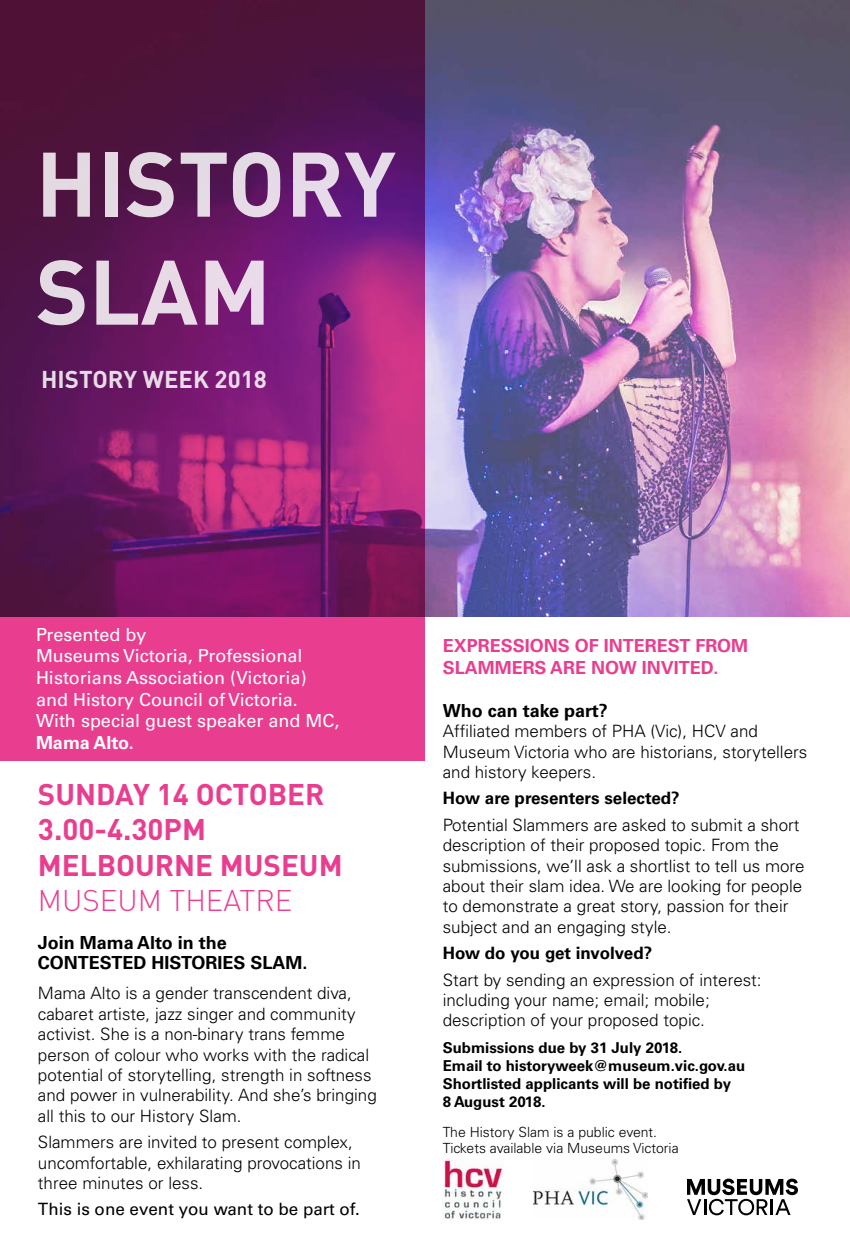
<style>
.page{position:relative;width:850px;height:1250px;background:#fff}
.page>*{position:absolute;margin:0;border:0;box-sizing:border-box;transform-origin:0 0}
.t1{font:700 90px/108px "DIN";color:#fff}
.t2{font:700 29.5px/35.4px "DIN";color:#e93e8f}
.t3{font:300 29.5px "DIN Pro";color:#e93e8f}
.t4{font:700 24px "DIN";color:#fff}
.t5{font:18px/21.6px "Univers";color:#fff}
.t6{font:700 18px/20px "Univers";color:#000}
.t7{font:700 18px/21.6px "Univers";color:#e93e8f}
.t8{font:700 18px "Univers";color:#fff}
.t9{font:300 17px/20.4px "Univers";color:#000}
.t10{font:700 17px "Univers";color:#000}
.t11{font:17px "Univers";color:#000}
.t12{font:700 15px/18px "Univers";color:#000}
.t13{font:300 14px/16px "Univers";color:#000}
</style>
<div class="page">
<img style="left:425px;top:0;width:425px;height:617px">
<svg style="left:0;top:0;width:425px;height:761px;background:#821f65"></svg>
<img style="left:443px;top:1159px;width:61px;height:60px">
<img style="left:534px;top:1159px;width:114px;height:61px">
<svg style="left:687px;top:1179px;width:111px;height:36px"></svg>
<h1 class="t1" style="left:36px;top:127px;width:362px">HISTORY<br>SLAM</h1>
<h3 class="t4" style="left:41px;top:363px;width:227px">HISTORY WEEK 2018</h3>
<p class="t5" style="left:36px;top:624px;width:305px">Presented by<br>Museums Victoria, Professional<br>Historians Association (Victoria) and History Council of Victoria.<br>With special guest speaker and MC,</p>
<p class="t8" style="left:36px;top:732px;width:99px">Mama Alto.</p>
<h2 class="t2" style="left:38px;top:775px;width:306px">SUNDAY 14 OCTOBER<br>3.00-4.30PM<br>MELBOURNE MUSEUM</h2>
<h2 class="t3" style="left:38px;top:878px;width:256px">MUSEUM THEATRE</h2>
<p class="t6" style="left:38px;top:933px;width:271px">Join Mama Alto in the<br>CONTESTED HISTORIES SLAM.</p>
<p class="t9" style="left:38px;top:983px;width:340px">Mama Alto is a gender transcendent diva, cabaret artiste, jazz singer and community activist. She is a non-binary trans femme person of colour who works with the radical potential of storytelling, strength in softness and power in vulnerability. And she’s bringing all this to our History Slam.</p>
<p class="t9" style="left:38px;top:1132px;width:325px">Slammers are invited to present complex, uncomfortable, exhilarating provocations in three minutes or less.</p>
<p class="t11" style="left:38px;top:1199px;width:323px">This is one event you want to be part of.</p>
<p class="t7" style="left:443px;top:635px;width:307px">EXPRESSIONS OF INTEREST FROM<br>SLAMMERS ARE NOW INVITED.</p>
<p class="t6" style="left:443px;top:701px;width:167px">Who can take part?</p>
<p class="t9" style="left:443px;top:721px;width:366px">Affiliated members of PHA (Vic), HCV and<br>Museum Victoria who are historians, storytellers and history keepers.</p>
<p class="t10" style="left:443px;top:788px;width:238px">How are presenters selected?</p>
<p class="t9" style="left:443px;top:815px;width:363px">Potential Slammers are asked to submit a short description of their proposed topic. From the submissions, we’ll ask a shortlist to tell us more about their slam idea. We are looking for people to demonstrate a great story, passion for their subject and an engaging style.</p>
<p class="t10" style="left:443px;top:943px;width:211px">How do you get involved?</p>
<p class="t9" style="left:443px;top:969px;width:320px">Start by sending an expression of interest: including your name; email; mobile; description of your proposed topic.</p>
<p class="t12" style="left:443px;top:1039px;width:304px">Submissions due by 31 July 2018.<br>Email to historyweek@museum.vic.gov.au Shortlisted applicants will be notified by<br>8 August 2018.</p>
<p class="t13" style="left:443px;top:1124px;width:237px">The History Slam is a public event.<br>Tickets available via Museums Victoria</p>
</div>
